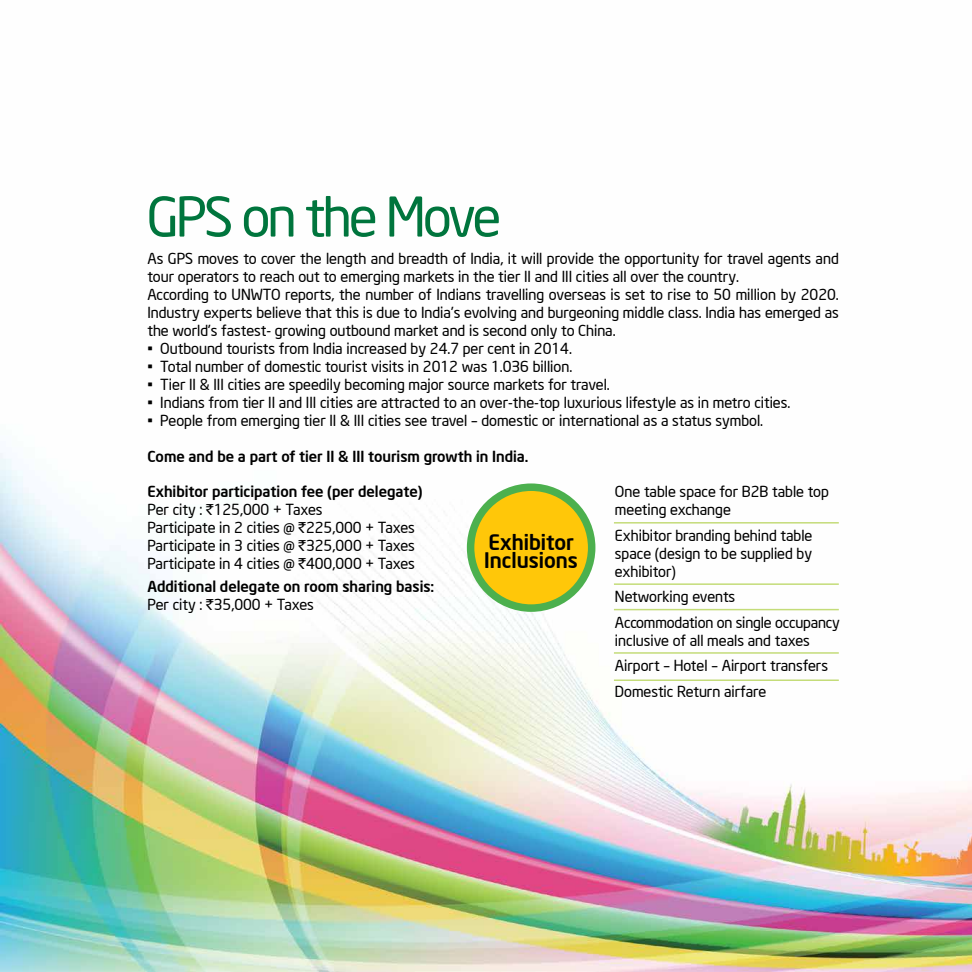
<style>
.page{position:relative;width:972px;height:972px;background:#fff}
.page>*{position:absolute;margin:0;border:0;box-sizing:border-box;transform-origin:0 0}
.t1{font:54px "Neo Sans Intel";letter-spacing:-.045em;color:#00753d}
.t2{font:500 21px/18px "Neo Sans Intel";color:#000}
.t3{font:15px/18px "Neo Sans Intel";color:#000}
.t4{font:500 15px/18px "Neo Sans Intel";color:#000}
.s1{font-weight:500}
.s2{font-family:"Rupee Foradian"}
.s3{font-weight:400}
.s4{font-family:"Rupee Foradian";font-weight:400}
</style>
<div class="page">
<img style="left:0;top:453px;width:972px;height:519px">
<hr style="left:614px;top:522px;width:225px;height:2px;background:#c4dc79">
<hr style="left:614px;top:609px;width:225px;height:1px;background:#c4dc79">
<hr style="left:614px;top:652px;width:225px;height:2px;background:#c4dc79">
<hr style="left:614px;top:583px;width:225px;height:2px;background:#c4dc79">
<hr style="left:614px;top:680px;width:225px;height:1px;background:#c4dc79">
<div style="left:471px;top:487px;width:121px;height:121px;background:#ffc709;border-radius:50%"></div>
<div style="left:467px;top:483px;width:128px;height:129px;border:8px solid #4cb04e;border-radius:50%"></div>
<h1 class="t1" style="left:147px;top:184px;width:356px">GPS on the Move</h1>
<p class="t3" style="left:147px;top:250px;width:693px">As GPS moves to cover the length and breadth of India, it will provide the opportunity for travel agents and tour operators to reach out to emerging markets in the tier II and III cities all over the country.<br>According to UNWTO reports, the number of Indians travelling overseas is set to rise to 50 million by 2020.<br>Industry experts believe that this is due to India’s evolving and burgeoning middle class. India has emerged as the world’s fastest- growing outbound market and is second only to China.</p>
<p class="t3" style="left:147px;top:340px;width:426px">• Outbound tourists from India increased by 24.7 per cent in 2014.</p>
<p class="t3" style="left:147px;top:358px;width:426px">• Total number of domestic tourist visits in 2012 was 1.036 billion.</p>
<p class="t3" style="left:147px;top:376px;width:464px">• Tier II &amp; III cities are speedily becoming major source markets for travel.</p>
<p class="t3" style="left:147px;top:394px;width:644px">• Indians from tier II and III cities are attracted to an over-the-top luxurious lifestyle as in metro cities.</p>
<p class="t3" style="left:147px;top:412px;width:617px">• People from emerging tier II &amp; III cities see travel – domestic or international as a status symbol.</p>
<p class="t4" style="left:147px;top:447px;width:383px">Come and be a part of tier II &amp; III tourism growth in India.</p>
<p class="t3" style="left:147px;top:483px;width:277px"><span class="s1">Exhibitor participation fee (per delegate)<br></span>Per city : <span class="s2">`</span>125,000 + Taxes<br>Participate in 2 cities @ <span class="s2">`</span>225,000 + Taxes Participate in 3 cities @ <span class="s2">`</span>325,000 + Taxes Participate in 4 cities @ <span class="s2">`</span>400,000 + Taxes</p>
<p class="t4" style="left:147px;top:577px;width:288px">Additional delegate on room sharing basis:<br><span class="s3">Per city :</span> <span class="s4">`</span><span class="s3">35,000 + Taxes</span></p>
<h2 class="t2" style="left:484px;top:533px;width:95px">Exhibitor<br>Inclusions</h2>
<p class="t3" style="left:615px;top:482px;width:215px">One table space for B2B table top meeting exchange</p>
<p class="t3" style="left:615px;top:526px;width:199px;text-align:justify">Exhibitor branding behind table space (design to be supplied by exhibitor)</p>
<p class="t3" style="left:615px;top:584px;width:227px;line-height:25.5px">Networking events<br>Accommodation on single occupancy</p>
<p class="t3" style="left:615px;top:627px;width:215px;line-height:25.5px">inclusive of all meals and taxes<br>Airport – Hotel – Airport transfers<br>Domestic Return airfare</p>
</div>
